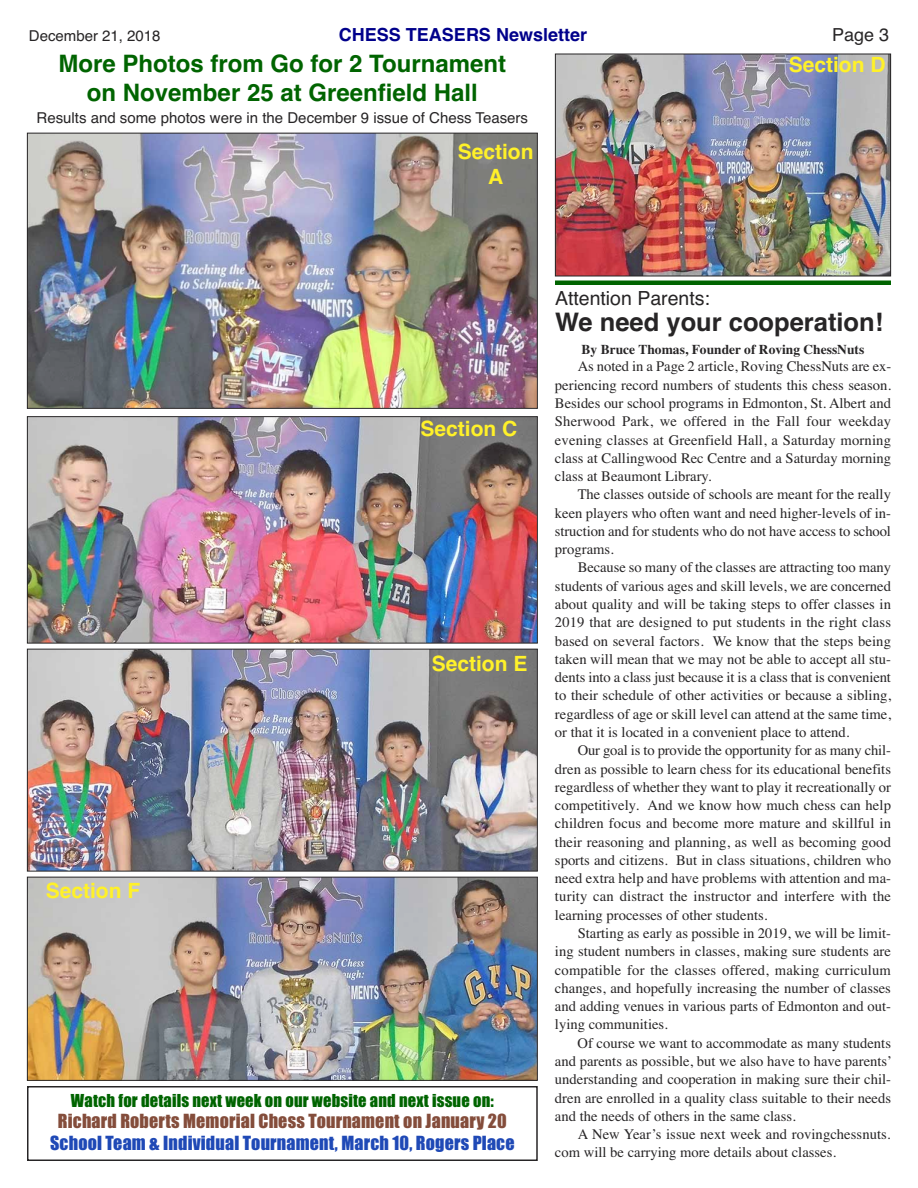
<style>
.page{position:relative;width:918px;height:1188px;background:#fff}
.page>*{position:absolute;margin:0;border:0;box-sizing:border-box;transform-origin:0 0}
.t1{font:700 25.5px "Helvetica";color:#272526}
.t2{font:700 24px/28.8px "Helvetica";color:#006400;text-align:center}
.t3{font:700 21px/25.2px "Helvetica";color:#fff129;text-align:center}
.t4{font:19.5px "Helvetica";color:#272526}
.t5{font:18px "Impact";letter-spacing:.01em;color:#1f49b6}
.t6{font:18px "Impact";letter-spacing:.01em;color:#844d3b}
.t7{font:700 18px "Helvetica";color:#00008b}
.t8{font:18px "Helvetica";color:#272526}
.t9{font:16.5px "Impact";letter-spacing:.01em;color:#006400}
.t10{font:15px "Helvetica";color:#272526}
.t11{font:14.7px/18.3px "Times";color:#272526;text-align:justify}
.t12{font:700 13.5px "Times";color:#272526}
</style>
<div class="page">
<img style="left:29px;top:135px;width:507px;height:272px">
<div style="left:27px;top:133px;width:511px;height:276px;border:1px solid #272526"></div>
<img style="left:29px;top:418px;width:507px;height:224px">
<div style="left:27px;top:416px;width:511px;height:228px;border:1px solid #272526"></div>
<img style="left:557px;top:56px;width:332px;height:218px">
<div style="left:555px;top:54px;width:336px;height:222px;border:1px solid #272526"></div>
<img style="left:29px;top:651px;width:507px;height:219px">
<div style="left:27px;top:649px;width:511px;height:223px;border:1px solid #272526"></div>
<img style="left:29px;top:879px;width:507px;height:200px">
<div style="left:27px;top:877px;width:511px;height:204px;border:1px solid #272526"></div>
<div style="left:27px;top:1086px;width:511px;height:75px;border:2px solid #272526"></div>
<div style="left:555px;top:280px;width:336px;height:5px;background:#006400"></div>
<p class="t10" style="left:29px;top:30px;width:133px">December 21, 2018</p>
<p class="t7" style="left:339px;top:28px;width:250px">CHESS TEASERS Newsletter</p>
<p class="t8" style="left:832px;top:28px;width:59px">Page 3</p>
<h2 class="t2" style="left:59px;top:51px;width:449px">More Photos from Go for 2 Tournament on November 25 at Greenfield Hall</h2>
<p class="t10" style="left:37px;top:112px;width:493px">Results and some photos were in the December 9 issue of Chess Teasers</p>
<h3 class="t3" style="left:458px;top:141px;width:77px">Section<br>A</h3>
<h3 class="t3" style="left:789px;top:55px;width:98px">Section D</h3>
<h3 class="t3" style="left:421px;top:418px;width:98px">Section C</h3>
<h3 class="t3" style="left:46px;top:880px;width:96px">Section F</h3>
<h3 class="t3" style="left:432px;top:653px;width:97px">Section E</h3>
<p class="t9" style="left:71px;top:1095px;width:424px">Watch for details next week on our website and next issue on:</p>
<p class="t6" style="left:58px;top:1115px;width:450px">Richard Roberts Memorial Chess Tournament on January 20</p>
<p class="t5" style="left:50px;top:1137px;width:466px">School Team &amp; Individual Tournament, March 10, Rogers Place</p>
<h3 class="t4" style="left:555px;top:291px;width:157px">Attention Parents:</h3>
<h1 class="t1" style="left:555px;top:313px;width:330px">We need your cooperation!</h1>
<p class="t12" style="left:582px;top:344px;width:284px">By Bruce Thomas, Founder of Roving ChessNuts</p>
<p class="t11" style="left:555px;top:359px;width:338px;text-indent:23px">As noted in a Page 2 article, Roving ChessNuts are ex&shy;periencing record numbers of students this chess season.<br>Besides our school programs in Edmonton, St. Albert and Sherwood Park, we offered in the Fall four weekday evening classes at Greenfield Hall, a Saturday morning class at Callingwood Rec Centre and a Saturday morning class at Beaumont Library.</p>
<p class="t11" style="left:555px;top:487px;width:338px;text-indent:23px">The classes outside of schools are meant for the really keen players who often want and need higher-levels of in&shy;struction and for students who do not have access to school programs.</p>
<p class="t11" style="left:555px;top:560px;width:338px;text-indent:23px">Because so many of the classes are attracting too many students of various ages and skill levels, we are concerned about quality and will be taking steps to offer classes in 2019 that are designed to put students in the right class based on several factors. We know that the steps being taken will mean that we may not be able to accept all stu&shy;dents into a class just because it is a class that is convenient to their schedule of other activities or because a sibling, regardless of age or skill level can attend at the same time, or that it is located in a convenient place to attend.</p>
<p class="t11" style="left:555px;top:743px;width:338px;text-indent:23px">Our goal is to provide the opportunity for as many chil&shy;dren as possible to learn chess for its educational benefits regardless of whether they want to play it recreationally or competitively. And we know how much chess can help children focus and become more mature and skillful in their reasoning and planning, as well as becoming good sports and citizens. But in class situations, children who need extra help and have problems with attention and ma&shy;turity can distract the instructor and interfere with the learning processes of other students.</p>
<p class="t11" style="left:555px;top:925px;width:338px;text-indent:23px">Starting as early as possible in 2019, we will be limit&shy;ing student numbers in classes, making sure students are compatible for the classes offered, making curriculum changes, and hopefully increasing the number of classes and adding venues in various parts of Edmonton and out&shy;lying communities.</p>
<p class="t11" style="left:555px;top:1035px;width:339px;text-indent:23px">Of course we want to accommodate as many students and parents as possible, but we also have to have parents’ understanding and cooperation in making sure their chil&shy;dren are enrolled in a quality class suitable to their needs and the needs of others in the same class.</p>
<p class="t11" style="left:555px;top:1126px;width:337px;text-indent:23px">A New Year’s issue next week and rovingchessnuts. com will be carrying more details about classes.</p>
</div>
